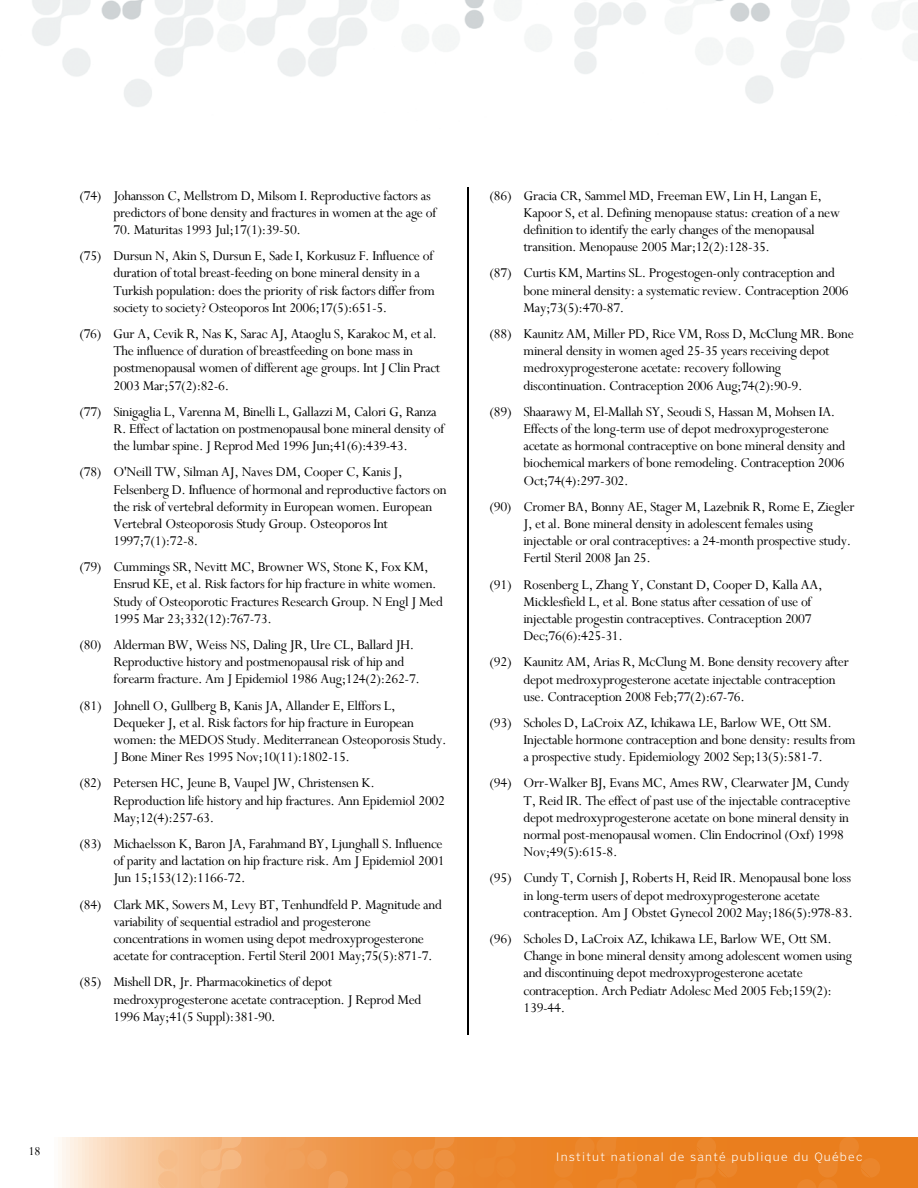
<style>
.page{position:relative;width:918px;height:1188px;background:#fff}
.page>*{position:absolute;margin:0;border:0;box-sizing:border-box;transform-origin:0 0}
.t1{font:15px/17.2px "Perpetua";letter-spacing:-.02em;color:#000}
.t2{font:13.5px "Perpetua";color:#000}
.t3{font:300 12px "Poynter Text Sans";letter-spacing:.1em;color:#fff}
</style>
<div class="page">
<svg style="left:62px;top:1137px;width:370px;height:51px;background:#f3b076"></svg>
<img style="left:32px;top:0;width:886px;height:107px">
<svg style="left:432px;top:1137px;width:486px;height:51px;background:#ea8224"></svg>
<hr style="left:468px;top:187px;width:1px;height:848px;background:#000">
<p class="t1" style="left:113px;top:187px;width:324px;text-indent:-34px">(74) Johansson C, Mellstrom D, Milsom I. Reproductive factors as predictors of bone density and fractures in women at the age of</p>
<p class="t1" style="left:79px;top:217px;width:355px;line-height:26.2px;text-indent:34px">70. Maturitas 1993 Jul;17(1):39-50.<br>(75) Dursun N, Akin S, Dursun E, Sade I, Korkusuz F. Influence of</p>
<p class="t1" style="left:113px;top:265px;width:323px">duration of total breast-feeding on bone mineral density in a<br>Turkish population: does the priority of risk factors differ from society to society? Osteoporos Int 2006;17(5):651-5.</p>
<p class="t1" style="left:113px;top:326px;width:328px;text-indent:-34px">(76) Gur A, Cevik R, Nas K, Sarac AJ, Ataoglu S, Karakoc M, et al.<br>The influence of duration of breastfeeding on bone mass in postmenopausal women of different age groups. Int J Clin Pract 2003 Mar;57(2):82-6.</p>
<p class="t1" style="left:113px;top:403px;width:332px;text-indent:-34px">(77) Sinigaglia L, Varenna M, Binelli L, Gallazzi M, Calori G, Ranza<br>R. Effect of lactation on postmenopausal bone mineral density of the lumbar spine. J Reprod Med 1996 Jun;41(6):439-43.</p>
<p class="t1" style="left:113px;top:464px;width:335px;text-indent:-34px">(78) O'Neill TW, Silman AJ, Naves DM, Cooper C, Kanis J, Felsenberg D. Influence of hormonal and reproductive factors on the risk of vertebral deformity in European women. European Vertebral Osteoporosis Study Group. Osteoporos Int 1997;7(1):72-8.</p>
<p class="t1" style="left:113px;top:559px;width:331px;text-indent:-34px">(79) Cummings SR, Nevitt MC, Browner WS, Stone K, Fox KM, Ensrud KE, et al. Risk factors for hip fracture in white women.<br>Study of Osteoporotic Fractures Research Group. N Engl J Med 1995 Mar 23;332(12):767-73.</p>
<p class="t1" style="left:113px;top:637px;width:308px;text-indent:-34px">(80) Alderman BW, Weiss NS, Daling JR, Ure CL, Ballard JH.<br>Reproductive history and postmenopausal risk of hip and forearm fracture. Am J Epidemiol 1986 Aug;124(2):262-7.</p>
<p class="t1" style="left:113px;top:697px;width:335px;text-indent:-34px">(81) Johnell O, Gullberg B, Kanis JA, Allander E, Elffors L, Dequeker J, et al. Risk factors for hip fracture in European women: the MEDOS Study. Mediterranean Osteoporosis Study.<br>J Bone Miner Res 1995 Nov;10(11):1802-15.</p>
<p class="t1" style="left:113px;top:775px;width:333px;text-indent:-34px">(82) Petersen HC, Jeune B, Vaupel JW, Christensen K.<br>Reproduction life history and hip fractures. Ann Epidemiol 2002<br>May;12(4):257-63.</p>
<p class="t1" style="left:113px;top:836px;width:333px;text-indent:-34px">(83) Michaelsson K, Baron JA, Farahmand BY, Ljunghall S. Influence of parity and lactation on hip fracture risk. Am J Epidemiol 2001<br>Jun 15;153(12):1166-72.</p>
<p class="t1" style="left:113px;top:896px;width:330px;text-indent:-34px">(84) Clark MK, Sowers M, Levy BT, Tenhundfeld P. Magnitude and variability of sequential estradiol and progesterone concentrations in women using depot medroxyprogesterone acetate for contraception. Fertil Steril 2001 May;75(5):871-7.</p>
<p class="t1" style="left:113px;top:974px;width:310px;text-indent:-34px">(85) Mishell DR, Jr. Pharmacokinetics of depot medroxyprogesterone acetate contraception. J Reprod Med<br>1996 May;41(5 Suppl):381-90.</p>
<p class="t1" style="left:524px;top:187px;width:318px;text-indent:-34px">(86) Gracia CR, Sammel MD, Freeman EW, Lin H, Langan E, Kapoor S, et al. Defining menopause status: creation of a new definition to identify the early changes of the menopausal transition. Menopause 2005 Mar;12(2):128-35.</p>
<p class="t1" style="left:524px;top:265px;width:327px;text-indent:-34px">(87) Curtis KM, Martins SL. Progestogen-only contraception and bone mineral density: a systematic review. Contraception 2006<br>May;73(5):470-87.</p>
<p class="t1" style="left:524px;top:326px;width:332px;text-indent:-34px">(88) Kaunitz AM, Miller PD, Rice VM, Ross D, McClung MR. Bone mineral density in women aged 25-35 years receiving depot medroxyprogesterone acetate: recovery following discontinuation. Contraception 2006 Aug;74(2):90-9.</p>
<p class="t1" style="left:524px;top:403px;width:323px;text-indent:-34px">(89) Shaarawy M, El-Mallah SY, Seoudi S, Hassan M, Mohsen IA.<br>Effects of the long-term use of depot medroxyprogesterone acetate as hormonal contraceptive on bone mineral density and biochemical markers of bone remodeling. Contraception 2006<br>Oct;74(4):297-302.</p>
<p class="t1" style="left:524px;top:498px;width:333px;text-indent:-34px">(90) Cromer BA, Bonny AE, Stager M, Lazebnik R, Rome E, Ziegler J, et al. Bone mineral density in adolescent females using injectable or oral contraceptives: a 24-month prospective study.<br>Fertil Steril 2008 Jan 25.</p>
<p class="t1" style="left:524px;top:576px;width:301px;text-indent:-34px">(91) Rosenberg L, Zhang Y, Constant D, Cooper D, Kalla AA, Micklesfield L, et al. Bone status after cessation of use of injectable progestin contraceptives. Contraception 2007<br>Dec;76(6):425-31.</p>
<p class="t1" style="left:524px;top:654px;width:327px;text-indent:-34px">(92) Kaunitz AM, Arias R, McClung M. Bone density recovery after depot medroxyprogesterone acetate injectable contraception use. Contraception 2008 Feb;77(2):67-76.</p>
<p class="t1" style="left:524px;top:715px;width:334px;text-indent:-34px">(93) Scholes D, LaCroix AZ, Ichikawa LE, Barlow WE, Ott SM.<br>Injectable hormone contraception and bone density: results from a prospective study. Epidemiology 2002 Sep;13(5):581-7.</p>
<p class="t1" style="left:524px;top:775px;width:329px;text-indent:-34px">(94) Orr-Walker BJ, Evans MC, Ames RW, Clearwater JM, Cundy T, Reid IR. The effect of past use of the injectable contraceptive depot medroxyprogesterone acetate on bone mineral density in normal post-menopausal women. Clin Endocrinol (Oxf) 1998<br>Nov;49(5):615-8.</p>
<p class="t1" style="left:524px;top:870px;width:331px;text-indent:-34px">(95) Cundy T, Cornish J, Roberts H, Reid IR. Menopausal bone loss in long-term users of depot medroxyprogesterone acetate contraception. Am J Obstet Gynecol 2002 May;186(5):978-83.</p>
<p class="t1" style="left:524px;top:931px;width:330px;text-indent:-34px">(96) Scholes D, LaCroix AZ, Ichikawa LE, Barlow WE, Ott SM.<br>Change in bone mineral density among adolescent women using and discontinuing depot medroxyprogesterone acetate contraception. Arch Pediatr Adolesc Med 2005 Feb;159(2):<br>139-44.</p>
<p class="t2" style="left:28px;top:1144px;width:14px">18</p>
<p class="t3" style="left:556px;top:1150px;width:308px">Institut national de santé publique du Québec</p>
</div>
